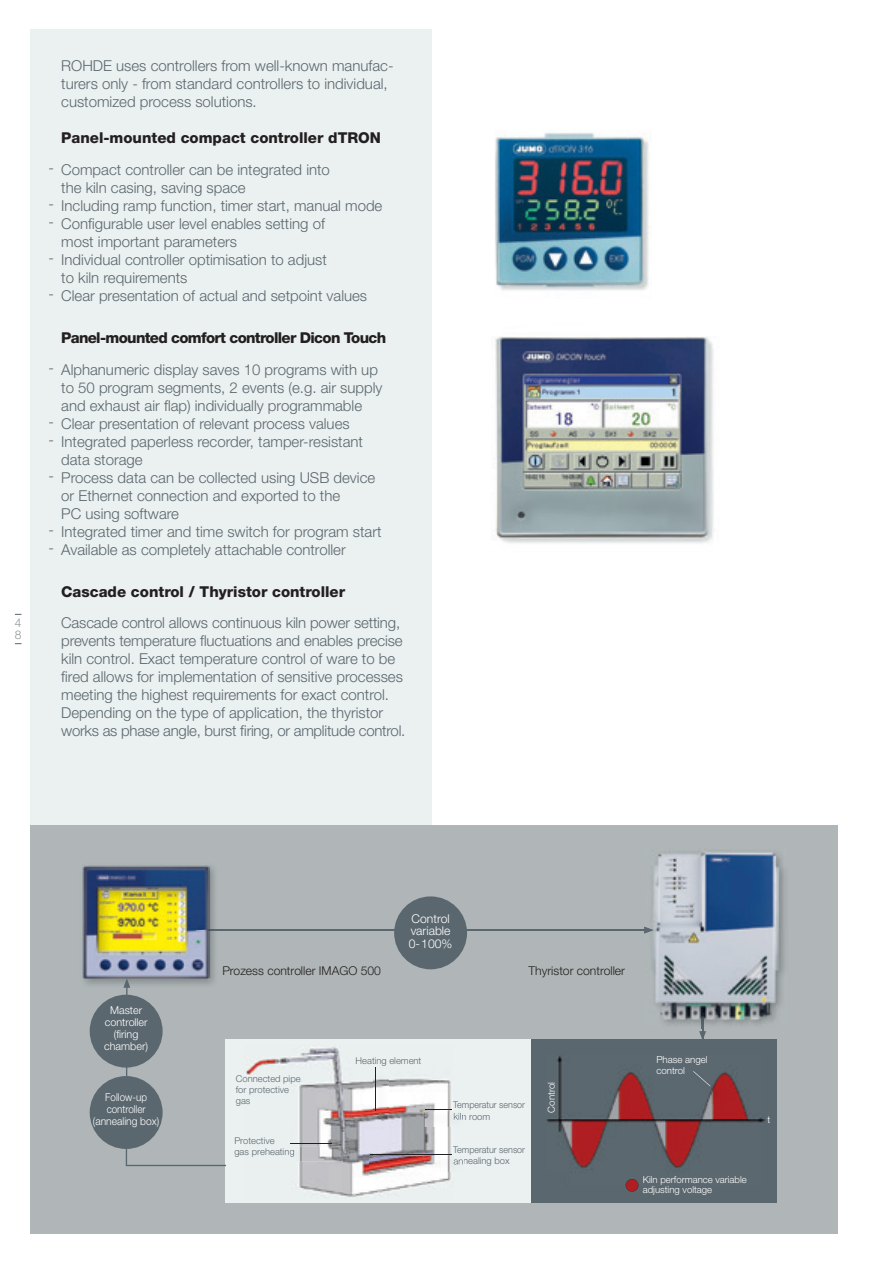
<style>
.page{position:relative;width:893px;height:1263px;background:#fff}
.page>*{position:absolute;margin:0;border:0;box-sizing:border-box;transform-origin:0 0}
.t1{font:300 15px/18px "Helvetica Neue CE";color:#5a676e}
.t2{font:800 15px "Helvetica Neue";color:#231f20}
.t3{font:800 15px "Helvetica Neue";letter-spacing:-.045em;color:#231f20}
.t4{font:300 12.15px "Helvetica Neue";color:#231f20}
.t5{font:300 12.15px/12px "Helvetica Neue";color:#fff}
.t6{font:300 12px/12.3px "Helvetica Neue CE";color:#8d9793}
.t7{font:300 10.8px/12px "Helvetica Neue";color:#fff;text-align:center;scale:.91 1}
.t8{font:300 10.8px/12px "Helvetica Neue";color:#fff;text-align:center}
.t9{font:300 9.75px/11.7px "Helvetica Neue";color:#fff}
.t10{font:300 9.6px/10.8px "Helvetica Neue";color:#fff}
.t11{font:300 9.45px/11.2px "Helvetica Neue CE";color:#5a676e}
.t12{font:300 9.45px/11.2px "Helvetica Neue CE";color:#5a676e;scale:.95 1}
</style>
<div class="page">
<div style="left:30px;top:30px;width:402px;height:795px;background:#ebf0f0"></div>
<img style="left:495px;top:133px;width:154px;height:158px">
<img style="left:493px;top:336px;width:221px;height:207px">
<div style="left:30px;top:825px;width:808px;height:408px;background:#b0b6b7"></div>
<div style="left:531px;top:1039px;width:245px;height:164px;background:#5a676e"></div>
<img style="left:546px;top:1056px;width:219px;height:130px">
<img style="left:687px;top:1066px;width:37px;height:37px">
<hr style="left:196px;top:929px;width:450px;height:2px;background:#5a676e">
<img style="left:81px;top:864px;width:129px;height:116px">
<svg style="left:196px;top:929px;width:18px;height:2px"></svg>
<img style="left:653px;top:850px;width:132px;height:176px">
<svg style="left:644px;top:927px;width:10px;height:6px"></svg>
<div style="left:226px;top:1039px;width:305px;height:164px;background:#ebf0f0"></div>
<img style="left:246px;top:1047px;width:206px;height:150px">
<img style="left:252px;top:1148px;width:37px;height:9px">
<img style="left:374px;top:1070px;width:14px;height:56px">
<hr style="left:375px;top:1067px;width:1px;height:43px;background:#231f20">
<img style="left:424px;top:1111px;width:28px;height:15px">
<svg style="left:425px;top:1109px;width:38px;height:11px"></svg>
<img style="left:369px;top:1156px;width:85px;height:15px">
<svg style="left:454px;top:1159px;width:9px;height:6px"></svg>
<hr style="left:370px;top:1154px;width:81px;height:1px;background:#231f20">
<img style="left:289px;top:1147px;width:54px;height:15px">
<svg style="left:289px;top:1148px;width:5px;height:9px"></svg>
<hr style="left:290px;top:1143px;width:41px;height:1px;background:#231f20">
<svg style="left:123px;top:978px;width:103px;height:188px"></svg>
<div style="left:536px;top:1171px;width:28px;height:21px;background:#5a676e"></div>
<svg style="left:626px;top:1179px;width:12px;height:13px"></svg>
<svg style="left:699px;top:1014px;width:7px;height:25px"></svg>
<svg style="left:693px;top:1071px;width:17px;height:15px"></svg>
<div style="left:394px;top:896px;width:73px;height:73px;background:#5a676e;border-radius:50%"></div>
<div style="left:90px;top:995px;width:73px;height:72px;background:#5a676e;border-radius:50%"></div>
<div style="left:90px;top:1076px;width:73px;height:73px;background:#5a676e;border-radius:50%"></div>
<p class="t6" style="left:15px;top:616px;width:8px">4<br>8</p>
<p class="t1" style="left:48px;top:159px;width:7px">-</p>
<p class="t1" style="left:48px;top:195px;width:7px">- -</p>
<p class="t1" style="left:48px;top:249px;width:7px">-</p>
<p class="t1" style="left:48px;top:285px;width:7px">-</p>
<p class="t1" style="left:48px;top:359px;width:7px">-</p>
<p class="t1" style="left:48px;top:413px;width:7px">- -</p>
<p class="t1" style="left:48px;top:467px;width:7px">-</p>
<p class="t1" style="left:48px;top:521px;width:7px">- -</p>
<p class="t1" style="left:61px;top:57px;width:334px">ROHDE uses controllers from well-known manufac&shy;turers only - from standard controllers to individual, customized process solutions.</p>
<p class="t2" style="left:61px;top:129px;width:321px">Panel-mounted compact controller dTRON</p>
<p class="t1" style="left:61px;top:161px;width:323px">Compact controller can be integrated into<br>the kiln casing, saving space<br>Including ramp function, timer start, manual mode Configurable user level enables setting of<br>most important parameters<br>Individual controller optimisation to adjust<br>to kiln requirements<br>Clear presentation of actual and setpoint values</p>
<p class="t3" style="left:61px;top:329px;width:326px">Panel-mounted comfort controller Dicon Touch</p>
<p class="t1" style="left:61px;top:360px;width:323px">Alphanumeric display saves 10 programs with up to 50 program segments, 2 events (e.g. air supply and exhaust air flap) individually programmable Clear presentation of relevant process values Integrated paperless recorder, tamper-resistant data storage<br>Process data can be collected using USB device or Ethernet connection and exported to the<br>PC using software<br>Integrated timer and time switch for program start Available as completely attachable controller</p>
<p class="t2" style="left:61px;top:582px;width:285px">Cascade control / Thyristor controller</p>
<p class="t1" style="left:61px;top:614px;width:346px">Cascade control allows continuous kiln power setting, prevents temperature fluctuations and enables precise kiln control. Exact temperature control of ware to be fired allows for implementation of sensitive processes meeting the highest requirements for exact control.<br>Depending on the type of application, the thyristor works as phase angle, burst firing, or amplitude control.</p>
<p class="t8" style="left:104px;top:1004px;width:45px">Master controller (firing chamber)</p>
<p class="t7" style="left:93px;top:1091px;width:74px">Follow-up controller (annealing box)</p>
<p class="t5" style="left:411px;top:912px;width:41px">Control variable</p>
<p class="t5" style="left:409px;top:937px;width:45px">0-100%</p>
<p class="t4" style="left:222px;top:963px;width:160px">Prozess controller IMAGO 500</p>
<p class="t4" style="left:528px;top:963px;width:98px">Thyristor controller</p>
<p class="t11" style="left:356px;top:1055px;width:67px">Heating element</p>
<p class="t11" style="left:236px;top:1072px;width:66px">Connected pipe for protective gas</p>
<p class="t11" style="left:234px;top:1134px;width:62px">Protective<br>gas preheating</p>
<p class="t12" style="left:453px;top:1144px;width:77px">Temperatur sensor annealing box</p>
<p class="t12" style="left:453px;top:1099px;width:77px">Temperatur sensor kiln room</p>
<p class="t9" style="left:545px;top:1112px;width:32px;rotate:-90deg">Control</p>
<p class="t9" style="left:656px;top:1053px;width:53px">Phase angel control</p>
<p class="t9" style="left:767px;top:1113px;width:4px">t</p>
<p class="t10" style="left:643px;top:1173px;width:106px">Kiln performance variable adjusting voltage</p>
</div>
